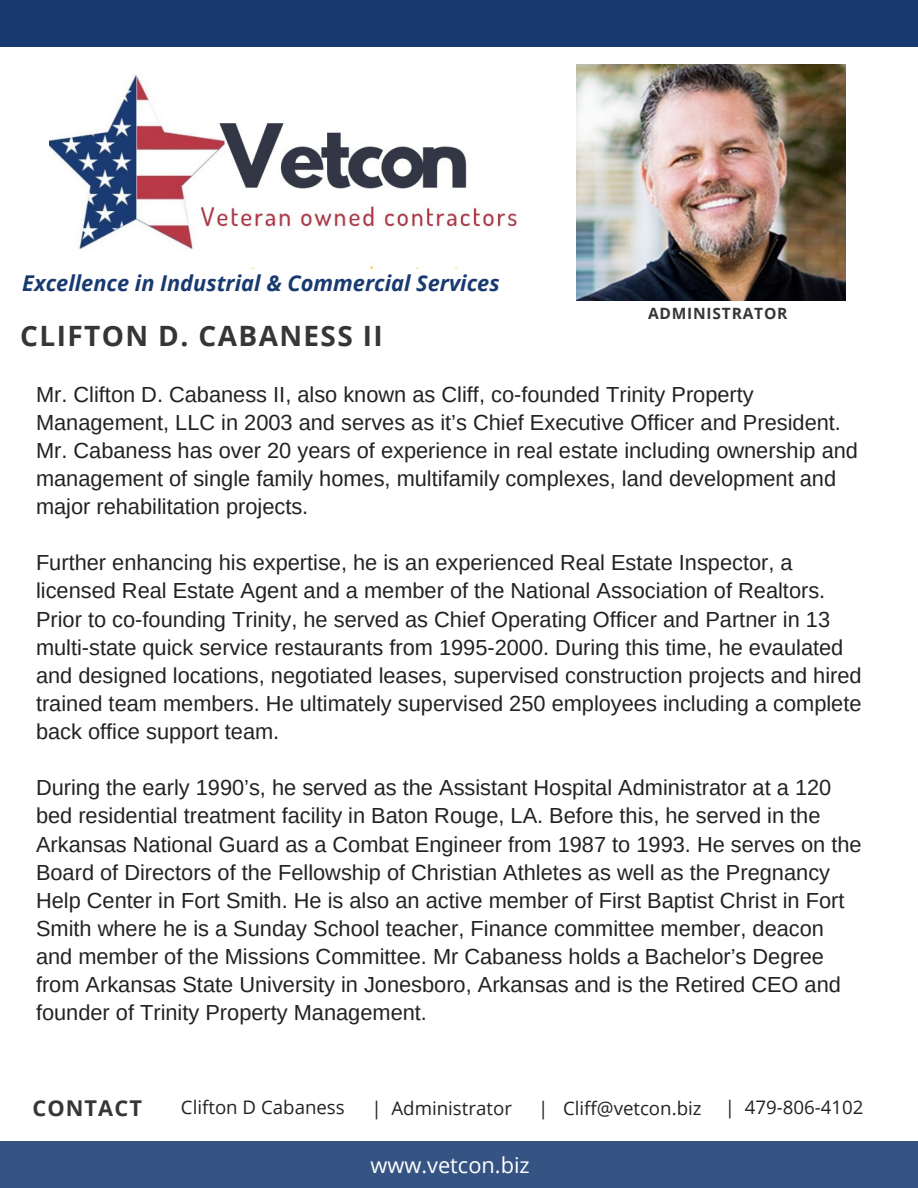
<style>
.page{position:relative;width:918px;height:1188px;background:#fff}
.page>*{position:absolute;margin:0;border:0;box-sizing:border-box;transform-origin:0 0}
.t1{font:700 28.05px "Open Sans";letter-spacing:.05em;color:#363636}
.t2{font:21.75px/28.2px "Arimo";color:#222}
.t3{font:italic 700 21.75px "Open Sans";color:#183a70}
.t4{font:21.75px "Open Sans";color:#fff}
.t5{font:700 21.75px "Open Sans";letter-spacing:.05em;color:#363636}
.t6{font:18.75px "Open Sans";color:#222}
.t7{font:700 15.6px "Open Sans";letter-spacing:.05em;color:#363636}
</style>
<div class="page">
<div style="left:0;top:1142px;width:918px;height:46px;background:#365483"></div>
<div style="left:0;top:0;width:918px;height:46px;background:#183a70"></div>
<img style="left:50px;top:74px;width:467px;height:195px">
<img style="left:576px;top:64px;width:270px;height:236px">
<p class="t3" style="left:22px;top:268px;width:479px">Excellence in Industrial &amp; Commercial Services</p>
<p class="t1" style="left:20px;top:316px;width:364px">CLIFTON D. CABANESS II</p>
<p class="t7" style="left:648px;top:302px;width:141px">ADMINISTRATOR</p>
<p class="t2" style="left:36px;top:380px;width:824px">Mr. Clifton D. Cabaness II, also known as Cliff, co-founded Trinity Property Management, LLC in 2003 and serves as it’s Chief Executive Officer and President.<br>Mr. Cabaness has over 20 years of experience in real estate including ownership and management of single family homes, multifamily complexes, land development and major rehabilitation projects.</p>
<p class="t2" style="left:36px;top:549px;width:827px">Further enhancing his expertise, he is an experienced Real Estate Inspector, a licensed Real Estate Agent and a member of the National Association of Realtors.<br>Prior to co-founding Trinity, he served as Chief Operating Officer and Partner in 13 multi-state quick service restaurants from 1995-2000. During this time, he evaulated and designed locations, negotiated leases, supervised construction projects and hired trained team members. He ultimately supervised 250 employees including a complete back office support team.</p>
<p class="t2" style="left:36px;top:774px;width:827px">During the early 1990’s, he served as the Assistant Hospital Administrator at a 120 bed residential treatment facility in Baton Rouge, LA. Before this, he served in the Arkansas National Guard as a Combat Engineer from 1987 to 1993. He serves on the Board of Directors of the Fellowship of Christian Athletes as well as the Pregnancy Help Center in Fort Smith. He is also an active member of First Baptist Christ in Fort Smith where he is a Sunday School teacher, Finance committee member, deacon and member of the Missions Committee. Mr Cabaness holds a Bachelor’s Degree from Arkansas State University in Jonesboro, Arkansas and is the Retired CEO and founder of Trinity Property Management.</p>
<p class="t5" style="left:32px;top:1093px;width:111px">CONTACT</p>
<p class="t6" style="left:181px;top:1094px;width:165px">Clifton D Cabaness</p>
<p class="t6" style="left:371px;top:1095px;width:142px">| Administrator</p>
<p class="t6" style="left:538px;top:1095px;width:327px">| Cliff@vetcon.biz | 479-806-4102</p>
<p class="t4" style="left:371px;top:1150px;width:161px">www.vetcon.biz</p>
</div>
